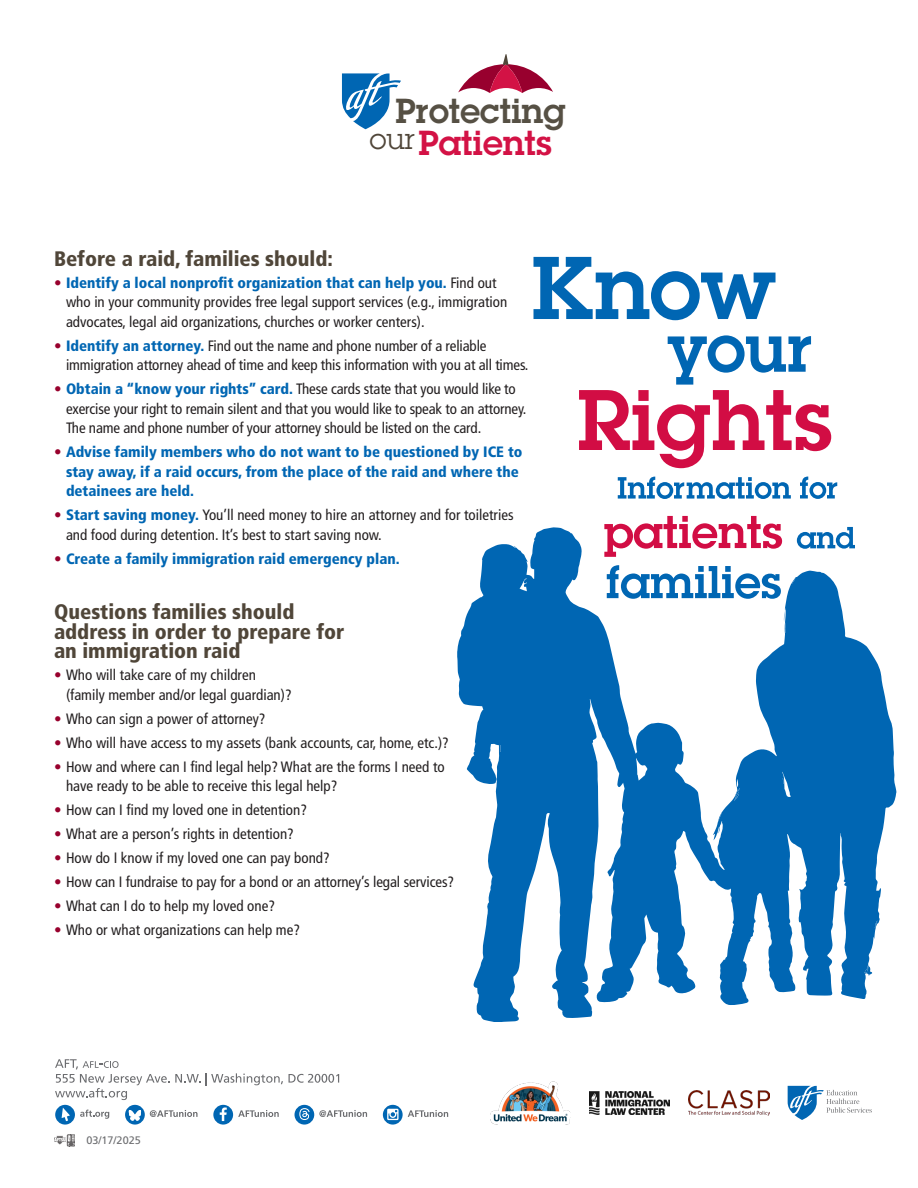
<style>
.page{position:relative;width:918px;height:1188px;background:#fff}
.page>*{position:absolute;margin:0;border:0;box-sizing:border-box;transform-origin:0 0}
.t1{font:600 34.05px/32.7px "Lubalin Graph Std";color:#565044}
.PEACH_QUESTIONS{font:900 condensed 21px/19.5px "Frutiger LT Std";color:#504639}
.t2{font:condensed 15px/19.5px "Frutiger LT Std";color:#231f20}
.t3{font:900 condensed 15px/19.5px "Frutiger LT Std";color:#0066b3}
.t4{font:10.8px "Frutiger LT Std";color:#6c6d70}
.s1{color:#d31245}
.s2{font-weight:900;color:#98012d}
.s3{font-weight:900;color:#0066b3}
.s4{color:#98012d}
</style>
<div class="page">
<svg style="left:458px;top:54px;width:95px;height:39px"></svg>
<svg style="left:342px;top:73px;width:59px;height:56px"></svg>
<svg style="left:533px;top:257px;width:243px;height:63px"></svg>
<svg style="left:579px;top:335px;width:252px;height:133px"></svg>
<svg style="left:604px;top:516px;width:177px;height:11px"></svg>
<svg style="left:618px;top:477px;width:173px;height:22px"></svg>
<svg style="left:800px;top:477px;width:37px;height:22px"></svg>
<svg style="left:457px;top:527px;width:439px;height:495px;fill:#0066b3"></svg>
<svg style="left:875px;top:920px;width:2px;height:8px"></svg>
<svg style="left:792px;top:578px;width:3px;height:6px"></svg>
<svg style="left:864px;top:966px;width:5px;height:7px"></svg>
<svg style="left:734px;top:788px;width:6px;height:13px"></svg>
<svg style="left:718px;top:813px;width:4px;height:10px"></svg>
<svg style="left:289px;top:1074px;width:50px;height:9px"></svg>
<svg style="left:383px;top:1105px;width:20px;height:20px"></svg>
<div style="left:295px;top:1105px;width:19px;height:20px;background:#0066b3;border-radius:50%"></div>
<svg style="left:319px;top:1110px;width:48px;height:7px"></svg>
<svg style="left:408px;top:1110px;width:40px;height:7px"></svg>
<svg style="left:299px;top:1108px;width:11px;height:12px"></svg>
<svg style="left:387px;top:1109px;width:12px;height:11px"></svg>
<svg style="left:55px;top:1059px;width:228px;height:66px"></svg>
<img style="left:589px;top:1092px;width:80px;height:22px">
<img style="left:490px;top:1081px;width:80px;height:44px">
<svg style="left:788px;top:1086px;width:84px;height:34px"></svg>
<img style="left:688px;top:1090px;width:82px;height:25px">
<svg style="left:54px;top:1134px;width:21px;height:13px"></svg>
<p class="t1" style="left:370px;top:94px;width:198px;text-indent:26px">Protecting <sup>our</sup> <span class="s1">Patients</span></p>
<p class="PEACH_QUESTIONS" style="left:54px;top:249px;width:280px">Before a raid, families should:</p>
<p class="t2" style="left:66px;top:273px;width:443px;text-indent:-12px"><span class="s2">•</span> <span class="s3">Identify a local nonprofit organization that can help you.</span> Find out who in your community provides free legal support services (e.g., immigration advocates, legal aid organizations, churches or worker centers).</p>
<p class="t2" style="left:66px;top:336px;width:464px;text-indent:-12px"><span class="s2">•</span> <span class="s3">Identify an attorney.</span> Find out the name and phone number of a reliable immigration attorney ahead of time and keep this information with you at all times.</p>
<p class="t2" style="left:66px;top:379px;width:462px;text-indent:-12px"><span class="s2">•</span> <span class="s3">Obtain a “know your rights” card.</span> These cards state that you would like to exercise your right to remain silent and that you would like to speak to an attorney.<br>The name and phone number of your attorney should be listed on the card.</p>
<p class="t3" style="left:66px;top:442px;width:458px;text-indent:-12px"><span class="s4">•</span> Advise family members who do not want to be questioned by ICE to stay away, if a raid occurs, from the place of the raid and where the detainees are held.</p>
<p class="t2" style="left:66px;top:505px;width:449px;text-indent:-12px"><span class="s2">•</span> <span class="s3">Start saving money.</span> You’ll need money to hire an attorney and for toiletries and food during detention. It’s best to start saving now.</p>
<p class="t3" style="left:54px;top:549px;width:347px"><span class="s4">•</span> Create a family immigration raid emergency plan.</p>
<p class="PEACH_QUESTIONS" style="left:54px;top:602px;width:292px">Questions families should address in order to prepare for an immigration raid</p>
<p class="t2" style="left:66px;top:665px;width:227px;text-indent:-12px"><span class="s2">•</span> Who will take care of my children (family member and/or legal guardian)?</p>
<p class="t2" style="left:54px;top:709px;width:213px"><span class="s2">•</span> Who can sign a power of attorney?</p>
<p class="t2" style="left:54px;top:733px;width:396px"><span class="s2">•</span> Who will have access to my assets (bank accounts, car, home, etc.)?</p>
<p class="t2" style="left:66px;top:757px;width:380px;text-indent:-12px"><span class="s2">•</span> How and where can I find legal help? What are the forms I need to have ready to be able to receive this legal help?</p>
<p class="t2" style="left:54px;top:800px;width:255px"><span class="s2">•</span> How can I find my loved one in detention?</p>
<p class="t2" style="left:54px;top:824px;width:241px"><span class="s2">•</span> What are a person’s rights in detention?</p>
<p class="t2" style="left:54px;top:848px;width:277px"><span class="s2">•</span> How do I know if my loved one can pay bond?</p>
<p class="t2" style="left:54px;top:872px;width:402px"><span class="s2">•</span> How can I fundraise to pay for a bond or an attorney’s legal services?</p>
<p class="t2" style="left:54px;top:896px;width:223px"><span class="s2">•</span> What can I do to help my loved one?</p>
<p class="t2" style="left:54px;top:920px;width:248px"><span class="s2">•</span> Who or what organizations can help me?</p>
<p class="t4" style="left:86px;top:1134px;width:56px">03/17/2025</p>
</div>
